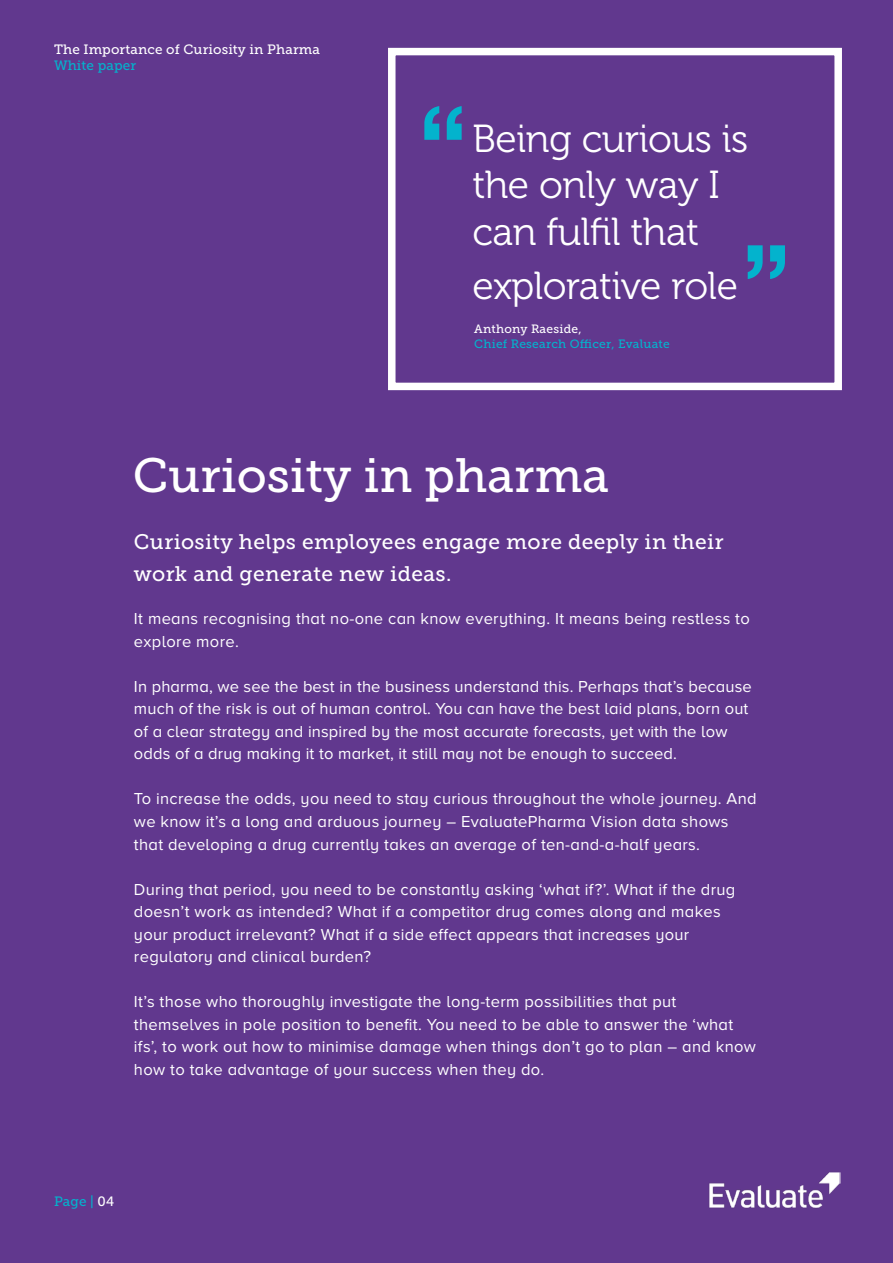
<style>
.page{position:relative;width:893px;height:1263px;background:#61388e}
.page>*{position:absolute;margin:0;border:0;box-sizing:border-box;transform-origin:0 0}
.t1{font:700 105px "Helvetica Neue";color:#03b3cd}
.t2{font:48px "Museo Slab 500";color:#fff}
.t3{font:39px/46.8px "Museo 300";letter-spacing:-.01em;color:#fff}
.t4{font:21px/31.5px "Museo Slab 500";letter-spacing:.02em;color:#fff}
.t5{font:16.5px/22.5px "Proxima Nova A";letter-spacing:.02em;color:#fff}
.t6{font:13.5px "Museo Slab 500";letter-spacing:.01em;color:#fff}
.t7{font:13.5px "Museo Slab 500";letter-spacing:.01em;color:#03b3cd}
.t8{font:12px "Museo Slab 500";letter-spacing:.02em;color:#03b3cd}
.t9{font:12px "Museo Slab 500";letter-spacing:.02em;color:#fff}
.s1{color:#fff}
</style>
<div class="page">
<div style="left:388px;top:48px;width:454px;height:342px;border:8px solid #fff"></div>
<img style="left:709px;top:1172px;width:131px;height:36px">
<p class="t6" style="left:54px;top:41px;width:267px">The Importance of Curiosity in Pharma</p>
<p class="t7" style="left:54px;top:58px;width:84px">White paper</p>
<h1 class="t1" style="left:419px;top:61px;width:50px">“</h1>
<h3 class="t3" style="left:472px;top:116px;width:277px">Being curious is the only way I can fulfil that</h3>
<h3 class="t3" style="left:472px;top:263px;width:267px">explorative role</h3>
<h1 class="t1" style="left:742px;top:200px;width:50px">”</h1>
<p class="t9" style="left:474px;top:322px;width:109px">Anthony Raeside,</p>
<p class="t8" style="left:474px;top:337px;width:197px">Chief Research Officer, Evaluate</p>
<h2 class="t2" style="left:133px;top:449px;width:478px">Curiosity in pharma</h2>
<p class="t4" style="left:134px;top:527px;width:591px">Curiosity helps employees engage more deeply in their work and generate new ideas.</p>
<p class="t5" style="left:134px;top:607px;width:617px">It means recognising that no-one can know everything. It means being restless to explore more.</p>
<p class="t5" style="left:134px;top:675px;width:619px">In pharma, we see the best in the business understand this. Perhaps that’s because much of the risk is out of human control. You can have the best laid plans, born out of a clear strategy and inspired by the most accurate forecasts, yet with the low odds of a drug making it to market, it still may not be enough to succeed.</p>
<p class="t5" style="left:134px;top:787px;width:624px">To increase the odds, you need to stay curious throughout the whole journey. And we know it’s a long and arduous journey – EvaluatePharma Vision data shows that developing a drug currently takes an average of ten-and-a-half years.</p>
<p class="t5" style="left:134px;top:877px;width:603px">During that period, you need to be constantly asking ‘what if?’. What if the drug doesn’t work as intended? What if a competitor drug comes along and makes your product irrelevant? What if a side effect appears that increases your regulatory and clinical burden?</p>
<p class="t5" style="left:134px;top:990px;width:623px">It’s those who thoroughly investigate the long-term possibilities that put themselves in pole position to benefit. You need to be able to answer the ‘what ifs’, to work out how to minimise damage when things don’t go to plan – and know how to take advantage of your success when they do.</p>
<p class="t7" style="left:54px;top:1194px;width:62px">Page | <span class="s1">04</span></p>
</div>
